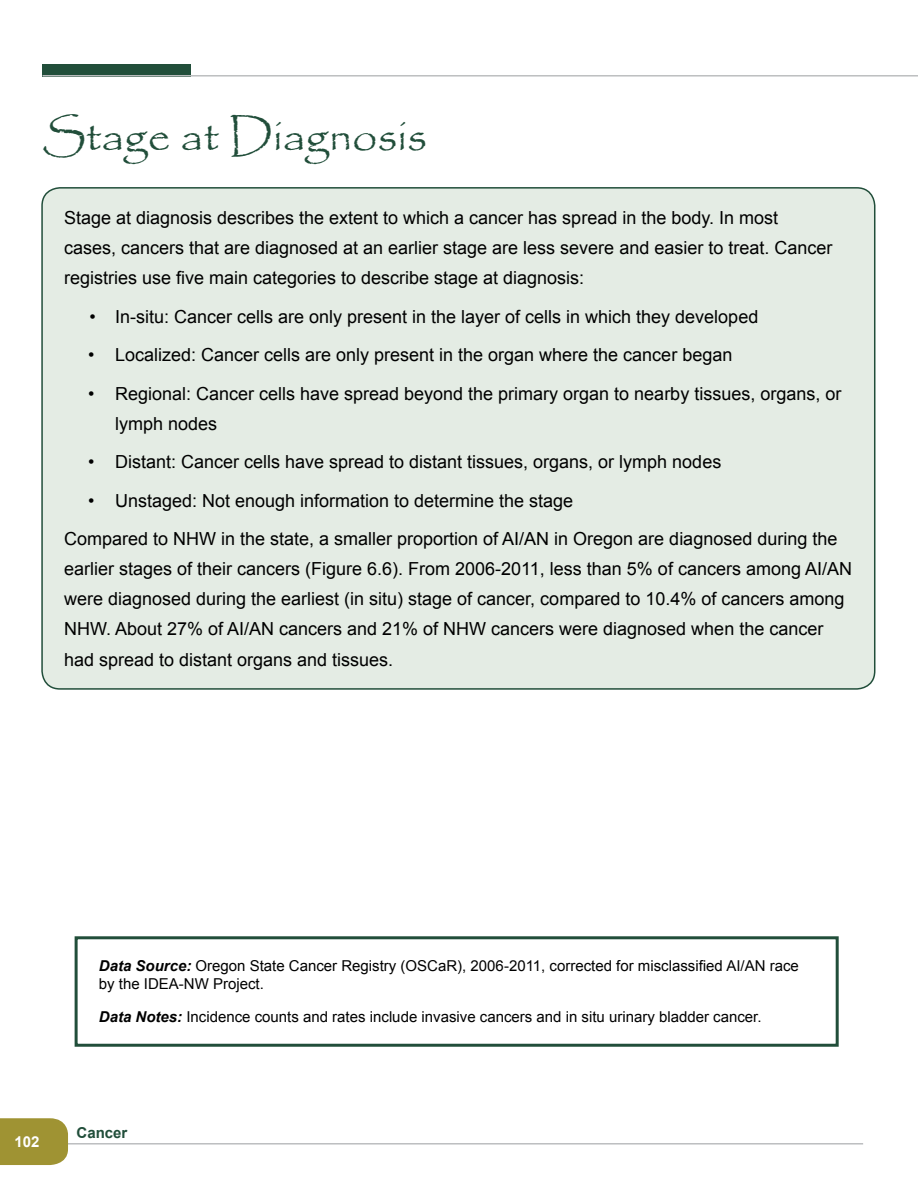
<style>
.page{position:relative;width:918px;height:1188px;background:#fff}
.page>*{position:absolute;margin:0;border:0;box-sizing:border-box;transform-origin:0 0}
.t1{font:45px "Papyrus";color:#214e3a}
.t2{font:18px/30px "Arial";color:#000}
.t3{font:15px/18px "Arial";color:#000}
.t4{font:700 15px "Arial";color:#214e3a}
.t5{font:700 15px "Arial";color:#fff}
.s1{font-weight:700;font-style:italic}
</style>
<div class="page">
<hr style="left:51px;top:1143px;width:812px;height:2px;background:#bcbec0">
<svg style="left:0;top:1118px;width:69px;height:47px;background:#a4983e"></svg>
<div style="left:43px;top:64px;width:148px;height:13px;background:#214e3a"></div>
<hr style="left:43px;top:75px;width:875px;height:2px;background:#bcbec0">
<div style="left:42px;top:188px;width:833px;height:501px;background:#e4ece4;border-radius:18px"></div>
<div style="left:75px;top:936px;width:764px;height:111px;border:3px solid #214e3a"></div>
<h1 class="t1" style="left:43px;top:108px;width:386px">Stage at Diagnosis</h1>
<p class="t2" style="left:64px;top:203px;width:770px">Stage at diagnosis describes the extent to which a cancer has spread in the body. In most cases, cancers that are diagnosed at an earlier stage are less severe and easier to treat. Cancer registries use five main categories to describe stage at diagnosis:</p>
<p class="t2" style="left:90px;top:302px;width:670px">• In-situ: Cancer cells are only present in the layer of cells in which they developed</p>
<p class="t2" style="left:88px;top:340px;width:646px">• Localized: Cancer cells are only present in the organ where the cancer began</p>
<p class="t2" style="left:115px;top:379px;width:728px;text-indent:-27px">• Regional: Cancer cells have spread beyond the primary organ to nearby tissues, organs, or lymph nodes</p>
<p class="t2" style="left:88px;top:447px;width:635px">• Distant: Cancer cells have spread to distant tissues, organs, or lymph nodes</p>
<p class="t2" style="left:64px;top:482px;width:775px;line-height:38.5px;text-indent:24px">• Unstaged: Not enough information to determine the stage<br>Compared to NHW in the state, a smaller proportion of AI/AN in Oregon are diagnosed during the</p>
<p class="t2" style="left:64px;top:554px;width:790px">earlier stages of their cancers (Figure 6.6). From 2006-2011, less than 5% of cancers among AI/AN were diagnosed during the earliest (in situ) stage of cancer, compared to 10.4% of cancers among NHW. About 27% of AI/AN cancers and 21% of NHW cancers were diagnosed when the cancer had spread to distant organs and tissues.</p>
<p class="t3" style="left:99px;top:957px;width:701px"><span class="s1">Data Source:</span> Oregon State Cancer Registry (OSCaR), 2006-2011, corrected for misclassified AI/AN race by the IDEA-NW Project.</p>
<p class="t3" style="left:99px;top:1008px;width:664px"><span class="s1">Data Notes:</span> Incidence counts and rates include invasive cancers and in situ urinary bladder cancer.</p>
<p class="t5" style="left:14px;top:1132px;width:27px">102</p>
<p class="t4" style="left:77px;top:1122px;width:52px">Cancer</p>
</div>
